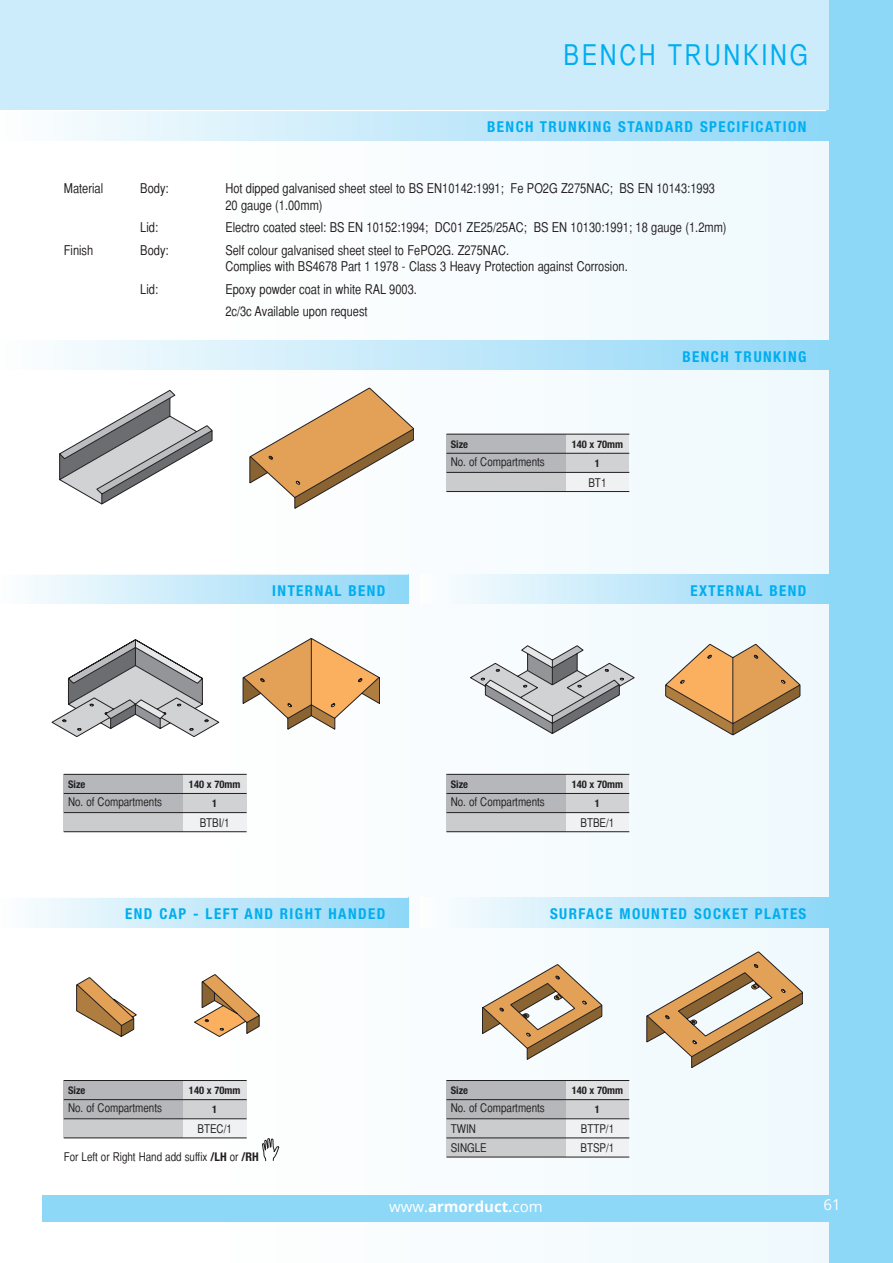
<style>
.page{position:relative;width:893px;height:1263px;background:#fff}
.page>*{position:absolute;margin:0;border:0;box-sizing:border-box;transform-origin:0 0}
.t1{font:28.5px "Helvetica CY Plain";letter-spacing:.09em;color:#00aeef}
.t2{font:700 condensed 15px "Helvetica Neue";letter-spacing:.095em;color:#00aeef}
.t3{font:700 15px "Open Sans";color:#fff}
.t4{font:15px "Open Sans";color:#fff}
.t5{font:13.5px/16.5px "Helvetica CY Plain";color:#231f20}
.t6{font:12px/20px "Helvetica CY Plain";color:#231f20}
.t7{font:700 condensed 10.5px/19.2px "Helvetica Neue";color:#231f20;text-align:center}
.s1{font-family:"Helvetica Neue";font-weight:700;font-stretch:condensed}
.s2{font-weight:400}
</style>
<div class="page">
<div style="left:213px;top:0;width:680px;height:1263px;background:#f7fcfe"></div>
<div style="left:0;top:0;width:893px;height:132px;background:#ccecfb"></div>
<div style="left:829px;top:0;width:64px;height:1263px;background:#8dd7f7"></div>
<div style="left:0;top:111px;width:829px;height:29px;background:linear-gradient(to right,#fdfefe,#8ed7f7)"></div>
<hr style="left:0;top:110px;width:826px;height:1px;background:#fff">
<div style="left:0;top:340px;width:829px;height:30px;background:linear-gradient(to right,#fdfefe,#8ed7f7)"></div>
<div style="left:0;top:574px;width:408px;height:30px;background:linear-gradient(to right,#fdfefe,#8fd7f7)"></div>
<div style="left:0;top:897px;width:408px;height:30px;background:linear-gradient(to right,#fdfefe,#8fd7f7)"></div>
<div style="left:421px;top:574px;width:408px;height:30px;background:linear-gradient(to right,#fdfefe,#8fd7f7)"></div>
<div style="left:421px;top:897px;width:408px;height:30px;background:linear-gradient(to right,#fdfefe,#8fd7f7)"></div>
<hr style="left:0;top:573px;width:408px;height:2px;background:#fff">
<hr style="left:0;top:897px;width:408px;height:1px;background:#fff">
<svg style="left:60px;top:390px;width:153px;height:115px"></svg>
<svg style="left:249px;top:388px;width:165px;height:120px"></svg>
<svg style="left:52px;top:638px;width:328px;height:99px"></svg>
<svg style="left:470px;top:644px;width:330px;height:91px"></svg>
<svg style="left:77px;top:974px;width:182px;height:62px"></svg>
<svg style="left:482px;top:952px;width:321px;height:116px"></svg>
<svg style="left:262px;top:1138px;width:17px;height:23px"></svg>
<div style="left:566px;top:434px;width:63px;height:19px;background:#e0e1e3"></div>
<div style="left:566px;top:453px;width:63px;height:19px;background:#d1d2d4"></div>
<div style="left:566px;top:472px;width:63px;height:19px;background:#f0f1f2"></div>
<div style="left:446px;top:434px;width:120px;height:19px;background:#b6b7bb"></div>
<div style="left:446px;top:453px;width:120px;height:19px;background:#b6b7bb"></div>
<div style="left:446px;top:472px;width:120px;height:19px;background:#cbccce"></div>
<hr style="left:446px;top:434px;width:183px;height:1px;background:#231f20">
<hr style="left:446px;top:453px;width:183px;height:1px;background:#231f20">
<hr style="left:446px;top:472px;width:183px;height:1px;background:#231f20">
<hr style="left:446px;top:491px;width:183px;height:1px;background:#231f20">
<div style="left:183px;top:774px;width:64px;height:19px;background:#e0e1e3"></div>
<div style="left:183px;top:793px;width:64px;height:20px;background:#d1d2d4"></div>
<div style="left:183px;top:813px;width:64px;height:19px;background:#f0f1f2"></div>
<div style="left:64px;top:774px;width:119px;height:19px;background:#b6b7bb"></div>
<div style="left:64px;top:793px;width:119px;height:20px;background:#b6b7bb"></div>
<div style="left:64px;top:813px;width:119px;height:19px;background:#cbccce"></div>
<hr style="left:64px;top:774px;width:183px;height:1px;background:#231f20">
<hr style="left:64px;top:793px;width:183px;height:1px;background:#231f20">
<hr style="left:64px;top:812px;width:183px;height:1px;background:#231f20">
<hr style="left:64px;top:831px;width:183px;height:1px;background:#231f20">
<div style="left:183px;top:1080px;width:64px;height:20px;background:#e0e1e3"></div>
<div style="left:183px;top:1100px;width:64px;height:19px;background:#d1d2d4"></div>
<div style="left:183px;top:1119px;width:64px;height:19px;background:#f0f1f2"></div>
<div style="left:64px;top:1080px;width:119px;height:20px;background:#b6b7bb"></div>
<div style="left:64px;top:1100px;width:119px;height:19px;background:#b6b7bb"></div>
<div style="left:64px;top:1119px;width:119px;height:19px;background:#cbccce"></div>
<hr style="left:64px;top:1080px;width:183px;height:1px;background:#231f20">
<hr style="left:64px;top:1099px;width:183px;height:1px;background:#231f20">
<hr style="left:64px;top:1118px;width:183px;height:1px;background:#231f20">
<hr style="left:64px;top:1137px;width:183px;height:1px;background:#231f20">
<div style="left:566px;top:774px;width:63px;height:19px;background:#e0e1e3"></div>
<div style="left:566px;top:793px;width:63px;height:20px;background:#d1d2d4"></div>
<div style="left:566px;top:813px;width:63px;height:19px;background:#f0f1f2"></div>
<div style="left:446px;top:774px;width:120px;height:19px;background:#b6b7bb"></div>
<div style="left:446px;top:793px;width:120px;height:20px;background:#b6b7bb"></div>
<div style="left:446px;top:813px;width:120px;height:19px;background:#cbccce"></div>
<hr style="left:446px;top:774px;width:183px;height:1px;background:#231f20">
<hr style="left:446px;top:793px;width:183px;height:1px;background:#231f20">
<hr style="left:446px;top:812px;width:183px;height:1px;background:#231f20">
<hr style="left:446px;top:831px;width:183px;height:1px;background:#231f20">
<div style="left:566px;top:1080px;width:63px;height:20px;background:#e0e1e3"></div>
<div style="left:566px;top:1100px;width:63px;height:19px;background:#d1d2d4"></div>
<div style="left:566px;top:1119px;width:63px;height:38px;background:#f0f1f2"></div>
<div style="left:446px;top:1080px;width:120px;height:20px;background:#b6b7bb"></div>
<div style="left:446px;top:1100px;width:120px;height:19px;background:#b6b7bb"></div>
<div style="left:446px;top:1119px;width:120px;height:38px;background:#cbccce"></div>
<hr style="left:446px;top:1080px;width:183px;height:1px;background:#231f20">
<hr style="left:446px;top:1099px;width:183px;height:1px;background:#231f20">
<hr style="left:446px;top:1118px;width:183px;height:1px;background:#231f20">
<hr style="left:446px;top:1137px;width:183px;height:1px;background:#231f20">
<hr style="left:446px;top:1157px;width:183px;height:1px;background:#231f20">
<div style="left:43px;top:1195px;width:807px;height:26px;background:#8dd7f7"></div>
<h1 class="t1" style="left:564px;top:38px;width:246px">BENCH TRUNKING</h1>
<p class="t2" style="left:487px;top:115px;width:321px">BENCH TRUNKING STANDARD SPECIFICATION</p>
<p class="t5" style="left:64px;top:180px;width:41px">Material</p>
<p class="t5" style="left:140px;top:180px;width:30px">Body:</p>
<p class="t5" style="left:225px;top:180px;width:491px">Hot dipped galvanised sheet steel to BS EN10142:1991; Fe PO2G Z275NAC; BS EN 10143:1993<br>20 gauge (1.00mm)</p>
<p class="t5" style="left:140px;top:219px;width:19px">Lid:</p>
<p class="t5" style="left:225px;top:219px;width:503px">Electro coated steel: BS EN 10152:1994; DC01 ZE25/25AC; BS EN 10130:1991; 18 gauge (1.2mm)</p>
<p class="t5" style="left:64px;top:242px;width:31px">Finish</p>
<p class="t5" style="left:140px;top:242px;width:30px">Body:</p>
<p class="t5" style="left:225px;top:242px;width:404px">Self colour galvanised sheet steel to FePO2G. Z275NAC.<br>Complies with BS4678 Part 1 1978 - Class 3 Heavy Protection against Corrosion.</p>
<p class="t5" style="left:140px;top:281px;width:19px">Lid:</p>
<p class="t5" style="left:225px;top:278px;width:193px;line-height:22.5px">Epoxy powder coat in white RAL 9003.<br>2c/3c Available upon request</p>
<p class="t2" style="left:272px;top:578px;width:115px">INTERNAL BEND</p>
<p class="t7" style="left:451px;top:433px;width:19px">Size</p>
<p class="t6" style="left:451px;top:452px;width:96px">No. of Compartments</p>
<p class="t7" style="left:572px;top:433px;width:53px">140 x 70mm<br>1</p>
<p class="t6" style="left:588px;top:472px;width:20px">BT1</p>
<p class="t2" style="left:682px;top:344px;width:126px">BENCH TRUNKING</p>
<p class="t2" style="left:690px;top:578px;width:117px">EXTERNAL BEND</p>
<p class="t7" style="left:68px;top:774px;width:19px">Size</p>
<p class="t6" style="left:68px;top:792px;width:96px">No. of Compartments</p>
<p class="t7" style="left:189px;top:774px;width:53px">140 x 70mm<br>1</p>
<p class="t6" style="left:200px;top:813px;width:32px">BTBI/1</p>
<p class="t7" style="left:451px;top:774px;width:19px">Size</p>
<p class="t6" style="left:451px;top:792px;width:96px">No. of Compartments</p>
<p class="t7" style="left:572px;top:774px;width:53px">140 x 70mm<br>1</p>
<p class="t6" style="left:580px;top:813px;width:35px">BTBE/1</p>
<p class="t2" style="left:125px;top:901px;width:262px">END CAP - LEFT AND RIGHT HANDED</p>
<p class="t2" style="left:550px;top:901px;width:258px">SURFACE MOUNTED SOCKET PLATES</p>
<p class="t7" style="left:68px;top:1080px;width:19px">Size</p>
<p class="t6" style="left:68px;top:1098px;width:96px">No. of Compartments</p>
<p class="t7" style="left:189px;top:1080px;width:53px">140 x 70mm<br>1</p>
<p class="t6" style="left:197px;top:1119px;width:36px">BTEC/1</p>
<p class="t6" style="left:64px;top:1146px;width:197px">For Left or Right Hand add suffix <span class="s1">/LH</span> or <span class="s1">/RH</span></p>
<p class="t7" style="left:451px;top:1080px;width:19px">Size</p>
<p class="t6" style="left:451px;top:1098px;width:96px">No. of Compartments<br>TWIN<br>SINGLE</p>
<p class="t3" style="left:389px;top:1196px;width:155px"><span class="s2">www.</span>armorduct.<span class="s2">com</span></p>
<p class="t7" style="left:572px;top:1080px;width:53px">140 x 70mm<br>1</p>
<p class="t6" style="left:580px;top:1119px;width:35px;line-height:19.5px">BTTP/1<br>BTSP/1</p>
<p class="t4" style="left:823px;top:1194px;width:19px">61</p>
</div>
